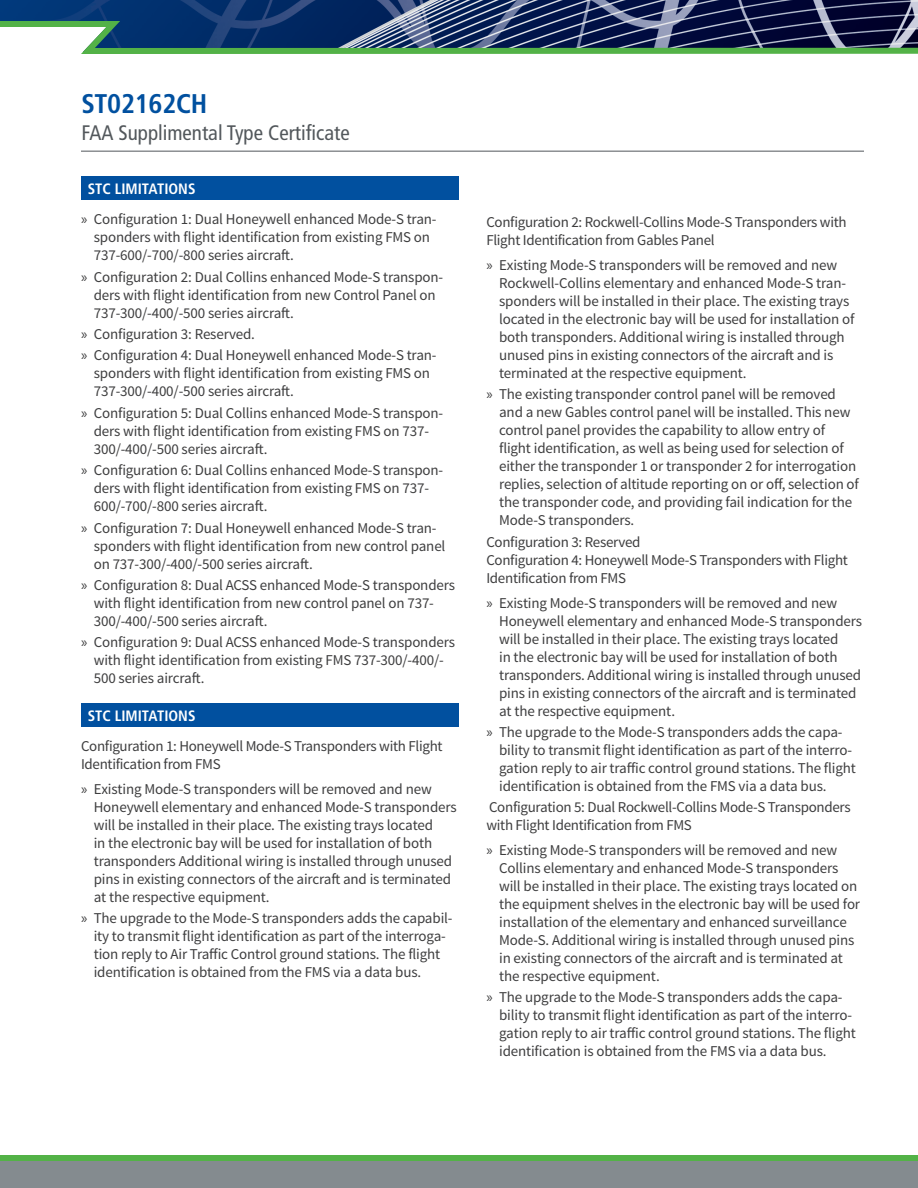
<style>
.page{position:relative;width:918px;height:1188px;background:#fff}
.page>*{position:absolute;margin:0;border:0;box-sizing:border-box;transform-origin:0 0}
.Headline_1{font:700 condensed 27px "Frutiger";letter-spacing:-.01em;color:#01509f}
.Headline_2{font:condensed 21px "Frutiger";color:#52575b}
.t1{font:15px/18px "Source Sans Pro";letter-spacing:-.01em;color:#3e3e3f}
.Header_Bar{font:700 condensed 15px "Frutiger";color:#fff}
.s1{font-family:"Myriad Pro"}
</style>
<div class="page">
<img style="left:0;top:0;width:918px;height:18px">
<div style="left:0;top:1161px;width:918px;height:27px;background:#848b8f"></div>
<div style="left:0;top:1155px;width:918px;height:6px;background:#53b247"></div>
<svg style="left:0;top:18px;width:918px;height:36px;background:#3e5e6e"></svg>
<hr style="left:81px;top:151px;width:783px;height:1px;background:#52575b">
<div style="left:81px;top:176px;width:378px;height:24px;background:#01509f"></div>
<div style="left:81px;top:703px;width:378px;height:24px;background:#01509f"></div>
<p class="Headline_1" style="left:81px;top:88px;width:128px">ST02162CH</p>
<p class="Headline_2" style="left:81px;top:121px;width:270px">FAA Supplimental Type Certificate</p>
<p class="Header_Bar" style="left:88px;top:180px;width:109px">STC LIMITATIONS</p>
<p class="t1" style="left:94px;top:211px;width:344px;text-indent:-13px"><span class="s1">»</span> Configuration 1: Dual Honeywell enhanced Mode-S tran&shy;sponders with flight identification from existing FMS on<br>737-600/-700/-800 series aircraft.</p>
<p class="t1" style="left:94px;top:268px;width:351px;text-indent:-13px"><span class="s1">»</span> Configuration 2: Dual Collins enhanced Mode-S transpon&shy;ders with flight identification from new Control Panel on<br>737-300/-400/-500 series aircraft.</p>
<p class="t1" style="left:81px;top:325px;width:176px"><span class="s1">»</span> Configuration 3: Reserved.</p>
<p class="t1" style="left:94px;top:347px;width:344px;text-indent:-13px"><span class="s1">»</span> Configuration 4: Dual Honeywell enhanced Mode-S tran&shy;sponders with flight identification from existing FMS on<br>737-300/-400/-500 series aircraft.</p>
<p class="t1" style="left:94px;top:404px;width:351px;text-indent:-13px"><span class="s1">»</span> Configuration 5: Dual Collins enhanced Mode-S transpon&shy;ders with flight identification from existing FMS on 737-<br>300/-400/-500 series aircraft.</p>
<p class="t1" style="left:94px;top:461px;width:351px;text-indent:-13px"><span class="s1">»</span> Configuration 6: Dual Collins enhanced Mode-S transpon&shy;ders with flight identification from existing FMS on 737-<br>600/-700/-800 series aircraft.</p>
<p class="t1" style="left:94px;top:519px;width:353px;text-indent:-13px"><span class="s1">»</span> Configuration 7: Dual Honeywell enhanced Mode-S tran&shy;sponders with flight identification from new control panel on 737-300/-400/-500 series aircraft.</p>
<p class="t1" style="left:94px;top:576px;width:363px;text-indent:-13px"><span class="s1">»</span> Configuration 8: Dual ACSS enhanced Mode-S transponders with flight identification from new control panel on 737-<br>300/-400/-500 series aircraft.</p>
<p class="t1" style="left:94px;top:634px;width:363px;text-indent:-13px"><span class="s1">»</span> Configuration 9: Dual ACSS enhanced Mode-S transponders with flight identification from existing FMS 737-300/-400/-<br>500 series aircraft.</p>
<p class="Header_Bar" style="left:88px;top:707px;width:109px">STC LIMITATIONS</p>
<p class="t1" style="left:81px;top:737px;width:363px">Configuration 1: Honeywell Mode-S Transponders with Flight<br>Identification from FMS</p>
<p class="t1" style="left:94px;top:780px;width:364px;text-indent:-13px"><span class="s1">»</span> Existing Mode-S transponders will be removed and new Honeywell elementary and enhanced Mode-S transponders will be installed in their place. The existing trays located<br>in the electronic bay will be used for installation of both transponders Additional wiring is installed through unused pins in existing connectors of the aircraft and is terminated at the respective equipment.</p>
<p class="t1" style="left:94px;top:909px;width:360px;text-indent:-13px"><span class="s1">»</span> The upgrade to the Mode-S transponders adds the capabil&shy;ity to transmit flight identification as part of the interroga&shy;tion reply to Air Traffic Control ground stations. The flight identification is obtained from the FMS via a data bus.</p>
<p class="t1" style="left:486px;top:214px;width:362px">Configuration 2: Rockwell-Collins Mode-S Transponders with<br>Flight Identification from Gables Panel</p>
<p class="t1" style="left:499px;top:256px;width:357px;text-indent:-13px"><span class="s1">»</span> Existing Mode-S transponders will be removed and new Rockwell-Collins elementary and enhanced Mode-S tran&shy;sponders will be installed in their place. The existing trays located in the electronic bay will be used for installation of both transponders. Additional wiring is installed through unused pins in existing connectors of the aircraft and is terminated at the respective equipment.</p>
<p class="t1" style="left:499px;top:386px;width:361px;text-indent:-13px"><span class="s1">»</span> The existing transponder control panel will be removed and a new Gables control panel will be installed. This new control panel provides the capability to allow entry of flight identification, as well as being used for selection of either the transponder 1 or transponder 2 for interrogation replies, selection of altitude reporting on or off, selection of the transponder code, and providing fail indication for the Mode-S transponders.</p>
<p class="t1" style="left:486px;top:533px;width:363px">Configuration 3: Reserved<br>Configuration 4: Honeywell Mode-S Transponders with Flight<br>Identification from FMS</p>
<p class="t1" style="left:499px;top:594px;width:364px;text-indent:-13px"><span class="s1">»</span> Existing Mode-S transponders will be removed and new Honeywell elementary and enhanced Mode-S transponders will be installed in their place. The existing trays located<br>in the electronic bay will be used for installation of both transponders. Additional wiring is installed through unused pins in existing connectors of the aircraft and is terminated at the respective equipment.</p>
<p class="t1" style="left:499px;top:723px;width:358px;text-indent:-13px"><span class="s1">»</span> The upgrade to the Mode-S transponders adds the capa&shy;bility to transmit flight identification as part of the interro&shy;gation reply to air traffic control ground stations. The flight identification is obtained from the FMS via a data bus.</p>
<p class="t1" style="left:486px;top:799px;width:366px">Configuration 5: Dual Rockwell-Collins Mode-S Transponders with Flight Identification from FMS</p>
<p class="t1" style="left:499px;top:841px;width:363px;text-indent:-13px"><span class="s1">»</span> Existing Mode-S transponders will be removed and new Collins elementary and enhanced Mode-S transponders will be installed in their place. The existing trays located on the equipment shelves in the electronic bay will be used for installation of the elementary and enhanced surveillance Mode-S. Additional wiring is installed through unused pins in existing connectors of the aircraft and is terminated at the respective equipment.</p>
<p class="t1" style="left:499px;top:989px;width:358px;text-indent:-13px"><span class="s1">»</span> The upgrade to the Mode-S transponders adds the capa&shy;bility to transmit flight identification as part of the interro&shy;gation reply to air traffic control ground stations. The flight identification is obtained from the FMS via a data bus.</p>
</div>
